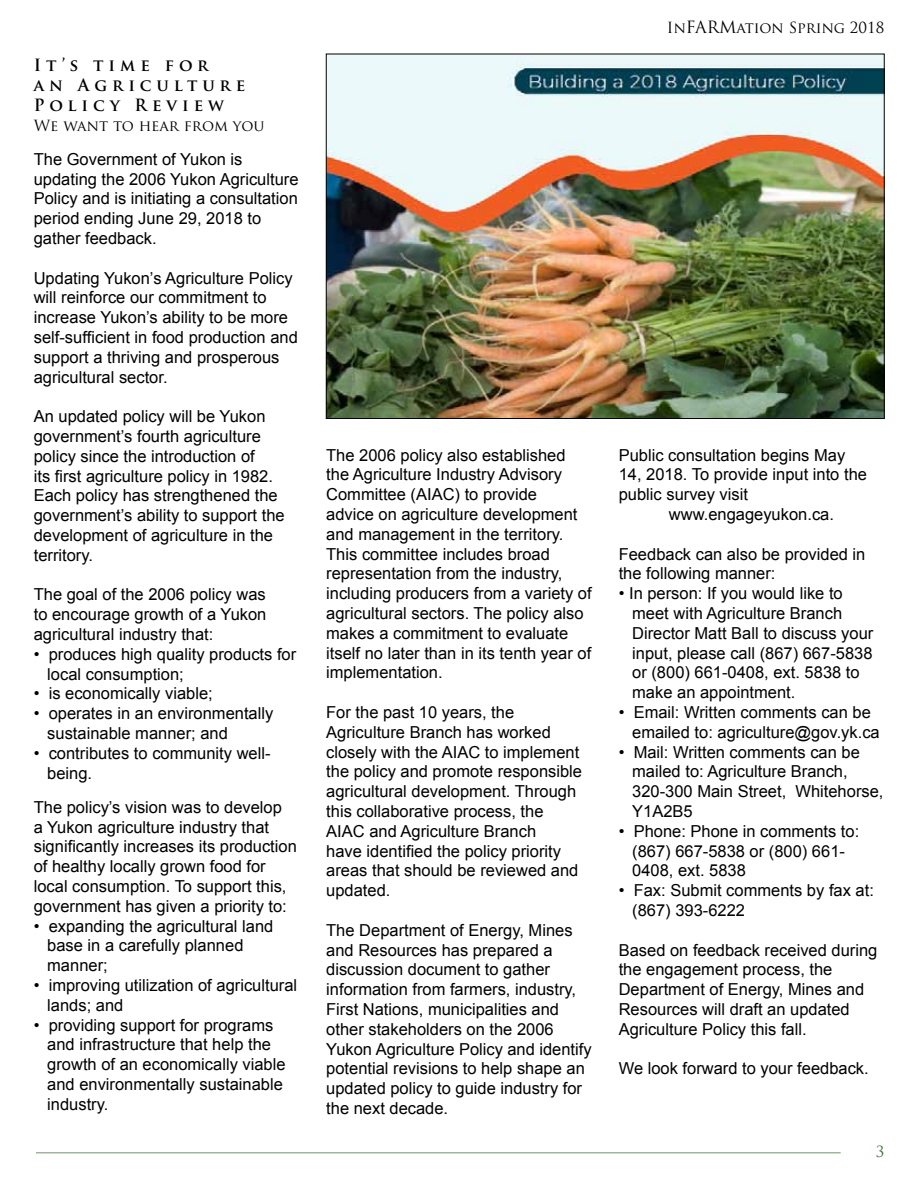
<style>
.page{position:relative;width:918px;height:1188px;background:#fff}
.page>*{position:absolute;margin:0;border:0;box-sizing:border-box;transform-origin:0 0}
.t1{font:16.5px/19.8px "Arial";color:#000}
.t2{font:700 16.5px/19.8px "Trajan Pro";letter-spacing:.3em;color:#000}
.t3{font:15px "Trajan Pro";color:#000}
.t4{font:15px "Trajan Pro";color:#406c3a}
.s1{font-size:16.5px}
</style>
<div class="page">
<hr style="left:36px;top:1152px;width:805px;height:2px;background:#406c3a">
<img style="left:328px;top:56px;width:555px;height:361px">
<p class="t2" style="left:34px;top:55px;width:213px">It’s time for<br>an Agriculture<br>Policy Review</p>
<p class="t3" style="left:34px;top:116px;width:232px">We want to hear from you</p>
<p class="t1" style="left:34px;top:149px;width:266px">The Government of Yukon is updating the 2006 Yukon Agriculture<br>Policy and is initiating a consultation period ending June 29, 2018 to gather feedback.</p>
<p class="t1" style="left:34px;top:268px;width:266px">Updating Yukon’s Agriculture Policy will reinforce our commitment to increase Yukon’s ability to be more self-sufficient in food production and support a thriving and prosperous agricultural sector.</p>
<p class="t1" style="left:34px;top:407px;width:252px">An updated policy will be Yukon government’s fourth agriculture policy since the introduction of<br>its first agriculture policy in 1982.<br>Each policy has strengthened the government’s ability to support the development of agriculture in the territory.</p>
<p class="t1" style="left:34px;top:585px;width:234px;text-align:justify">The goal of the 2006 policy was to encourage growth of a Yukon agricultural industry that:</p>
<p class="t1" style="left:47px;top:644px;width:251px;text-indent:-13px">• produces high quality products for local consumption;</p>
<p class="t1" style="left:34px;top:684px;width:181px">• is economically viable;</p>
<p class="t1" style="left:47px;top:704px;width:228px;text-indent:-13px">• operates in an environmentally sustainable manner; and</p>
<p class="t1" style="left:47px;top:743px;width:225px;text-indent:-13px">• contributes to community well&shy;being.</p>
<p class="t1" style="left:34px;top:797px;width:265px">The policy’s vision was to develop<br>a Yukon agriculture industry that significantly increases its production of healthy locally grown food for local consumption. To support this, government has given a priority to:</p>
<p class="t1" style="left:47px;top:916px;width:228px;text-indent:-13px">• expanding the agricultural land base in a carefully planned manner;</p>
<p class="t1" style="left:47px;top:975px;width:251px;text-indent:-13px">• improving utilization of agricultural lands; and</p>
<p class="t1" style="left:47px;top:1015px;width:240px;text-indent:-13px">• providing support for programs and infrastructure that help the growth of an economically viable and environmentally sustainable industry.</p>
<p class="t3" style="left:667px;top:18px;width:219px">In<span class="s1">FARM</span>ation Spring 2018</p>
<p class="t1" style="left:326px;top:445px;width:267px">The 2006 policy also established the Agriculture Industry Advisory<br>Committee (AIAC) to provide<br>advice on agriculture development and management in the territory.<br>This committee includes broad representation from the industry, including producers from a variety of agricultural sectors. The policy also makes a commitment to evaluate itself no later than in its tenth year of implementation.</p>
<p class="t1" style="left:326px;top:703px;width:257px">For the past 10 years, the<br>Agriculture Branch has worked closely with the AIAC to implement the policy and promote responsible agricultural development. Through this collaborative process, the<br>AIAC and Agriculture Branch<br>have identified the policy priority areas that should be reviewed and updated.</p>
<p class="t1" style="left:326px;top:920px;width:267px">The Department of Energy, Mines and Resources has prepared a discussion document to gather information from farmers, industry,<br>First Nations, municipalities and other stakeholders on the 2006<br>Yukon Agriculture Policy and identify potential revisions to help shape an updated policy to guide industry for the next decade.</p>
<p class="t1" style="left:619px;top:445px;width:228px">Public consultation begins May</p>
<p class="t1" style="left:619px;top:465px;width:250px">14, 2018. To provide input into the</p>
<p class="t1" style="left:619px;top:485px;width:131px">public survey visit</p>
<p class="t1" style="left:669px;top:504px;width:167px">www.engageyukon.ca.</p>
<p class="t1" style="left:619px;top:544px;width:248px">Feedback can also be provided in the following manner:</p>
<p class="t1" style="left:632px;top:584px;width:243px;text-indent:-13px">• In person: If you would like to meet with Agriculture Branch<br>Director Matt Ball to discuss your input, please call (867) 667-5838 or (800) 661-0408, ext. 5838 to make an appointment.</p>
<p class="t1" style="left:632px;top:702px;width:249px;text-indent:-13px">• Email: Written comments can be emailed to: agriculture@gov.yk.ca</p>
<p class="t1" style="left:632px;top:742px;width:253px;text-indent:-13px">• Mail: Written comments can be mailed to: Agriculture Branch,<br>320-300 Main Street, Whitehorse,<br>Y1A2B5</p>
<p class="t1" style="left:632px;top:821px;width:229px;text-indent:-13px">• Phone: Phone in comments to: (867) 667-5838 or (800) 661-<br>0408, ext. 5838</p>
<p class="t1" style="left:632px;top:881px;width:243px;text-indent:-13px">• Fax: Submit comments by fax at: (867) 393-6222</p>
<p class="t1" style="left:619px;top:940px;width:260px">Based on feedback received during the engagement process, the<br>Department of Energy, Mines and<br>Resources will draft an updated<br>Agriculture Policy this fall.</p>
<p class="t1" style="left:619px;top:1059px;width:252px">We look forward to your feedback.</p>
<p class="t4" style="left:876px;top:1142px;width:10px">3</p>
</div>
